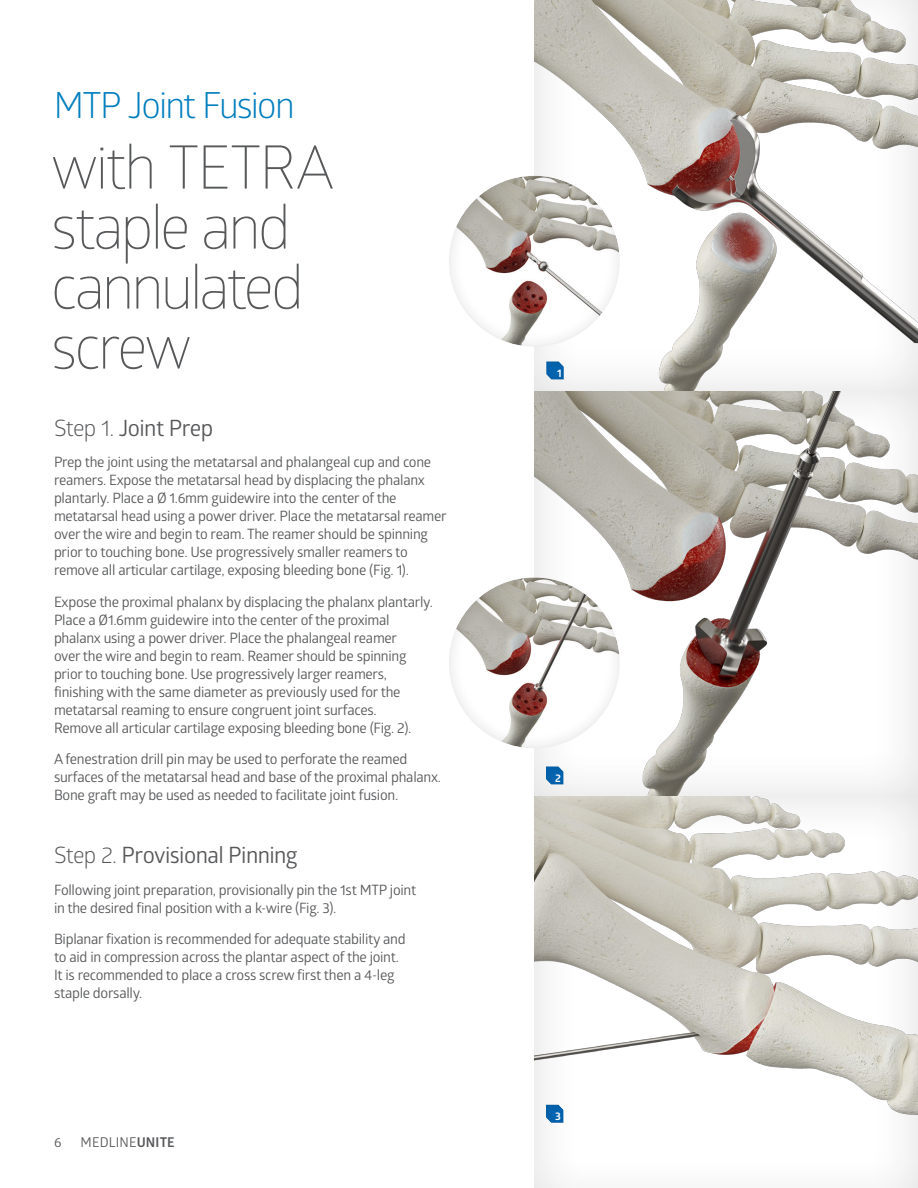
<style>
.page{position:relative;width:918px;height:1188px;background:#fff}
.page>*{position:absolute;margin:0;border:0;box-sizing:border-box;transform-origin:0 0}
.MEDLINE_-_Headline__L{font:300 60px/60px "Glober";letter-spacing:-.055em;color:#57585a}
.MEDLINE_-_Category_Head{font:36px "Glober";letter-spacing:-.05em;color:#007dbe}
.MEDLINE_-_Category_Head-2{font:22.5px "Glober";letter-spacing:-.025em;color:#57585a}
.MEDLINE_-_Category_Head-3{font:14.25px/18px "Glober";letter-spacing:-.02em;color:#57585a}
.t1{font:13.5px "Glober";letter-spacing:.01em;color:#57585a}
.t2{font:700 10.95px "Glober";color:#fff}
.s1{font-style:inherit}
.s2{font-weight:700}
</style>
<div class="page">
<img style="left:534px;top:0;width:384px;height:1188px">
<div style="left:448px;top:577px;width:173px;height:173px;background:#231f20;opacity:.15"></div>
<div style="left:448px;top:175px;width:173px;height:173px;background:#231f20;opacity:.15"></div>
<div style="left:544px;top:359px;width:21px;height:21px;background:#231f20;opacity:.15"></div>
<div style="left:544px;top:764px;width:21px;height:21px;background:#231f20;opacity:.15"></div>
<div style="left:544px;top:1102px;width:21px;height:21px;background:#231f20;opacity:.15"></div>
<p class="MEDLINE_-_Category_Head" style="left:54px;top:80px;width:242px">MTP Joint Fusion</p>
<p class="MEDLINE_-_Headline__L" style="left:51px;top:135px;width:285px">with TETRA staple and cannulated screw</p>
<p class="MEDLINE_-_Category_Head-2" style="left:54px;top:412px;width:161px"><span class="s1">Step 1.</span> Joint Prep</p>
<p class="MEDLINE_-_Category_Head-3" style="left:54px;top:453px;width:394px">Prep the joint using the metatarsal and phalangeal cup and cone reamers. Expose the metatarsal head by displacing the phalanx plantarly. Place a Ø 1.6mm guidewire into the center of the metatarsal head using a power driver. Place the metatarsal reamer over the wire and begin to ream. The reamer should be spinning prior to touching bone. Use progressively smaller reamers to remove all articular cartilage, exposing bleeding bone (Fig. 1).</p>
<p class="MEDLINE_-_Category_Head-3" style="left:54px;top:592px;width:380px">Expose the proximal phalanx by displacing the phalanx plantarly.<br>Place a Ø1.6mm guidewire into the center of the proximal phalanx using a power driver. Place the phalangeal reamer<br>over the wire and begin to ream. Reamer should be spinning prior to touching bone. Use progressively larger reamers, finishing with the same diameter as previously used for the metatarsal reaming to ensure congruent joint surfaces.<br>Remove all articular cartilage exposing bleeding bone (Fig. 2).</p>
<p class="MEDLINE_-_Category_Head-3" style="left:54px;top:750px;width:389px">A fenestration drill pin may be used to perforate the reamed surfaces of the metatarsal head and base of the proximal phalanx.<br>Bone graft may be used as needed to facilitate joint fusion.</p>
<p class="MEDLINE_-_Category_Head-2" style="left:54px;top:840px;width:245px"><span class="s1">Step 2.</span> Provisional Pinning</p>
<p class="MEDLINE_-_Category_Head-3" style="left:54px;top:880px;width:364px">Following joint preparation, provisionally pin the 1st MTP joint in the desired final position with a k-wire (Fig. 3).</p>
<p class="MEDLINE_-_Category_Head-3" style="left:54px;top:930px;width:353px">Biplanar fixation is recommended for adequate stability and to aid in compression across the plantar aspect of the joint.<br>It is recommended to place a cross screw first then a 4-leg staple dorsally.</p>
<p class="t1" style="left:54px;top:1132px;width:9px">6</p>
<p class="t1" style="left:81px;top:1132px;width:96px">MEDLINE<span class="s2">UNITE</span></p>
<p class="t2" style="left:557px;top:366px;width:6px">1</p>
<p class="t2" style="left:555px;top:771px;width:7px">2</p>
<p class="t2" style="left:555px;top:1109px;width:7px">3</p>
</div>
